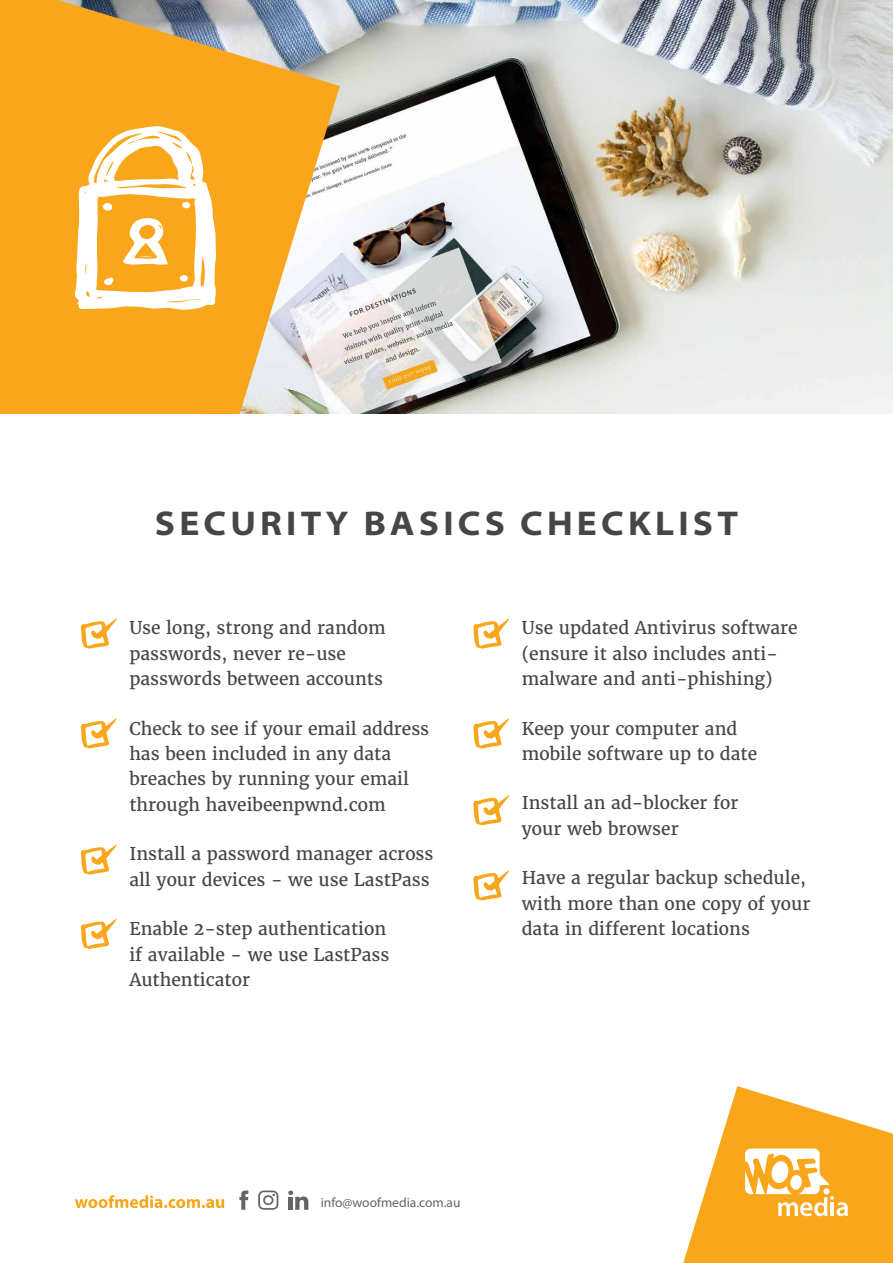
<style>
.page{position:relative;width:893px;height:1263px;background:#fff}
.page>*{position:absolute;margin:0;border:0;box-sizing:border-box;transform-origin:0 0}
.t1{font:700 semi-expanded 34.5px "Myriad Pro";letter-spacing:.12em;color:#474647}
.t2{font:17.55px/25.5px "Merriweather";color:#474647}
.t3{font:13.5px "Myriad Pro";color:#636466}
</style>
<div class="page">
<img style="left:340px;top:0;width:553px;height:414px">
<svg style="left:0;top:0;width:340px;height:414px;background:#edaf48"></svg>
<svg style="left:75px;top:126px;width:141px;height:184px"></svg>
<svg style="left:683px;top:1086px;width:210px;height:177px"></svg>
<svg style="left:81px;top:618px;width:36px;height:31px"></svg>
<svg style="left:81px;top:718px;width:36px;height:31px"></svg>
<svg style="left:81px;top:844px;width:36px;height:31px"></svg>
<svg style="left:81px;top:918px;width:36px;height:31px"></svg>
<svg style="left:473px;top:618px;width:37px;height:31px"></svg>
<svg style="left:473px;top:718px;width:37px;height:31px"></svg>
<svg style="left:473px;top:795px;width:37px;height:30px"></svg>
<svg style="left:473px;top:870px;width:37px;height:31px"></svg>
<svg style="left:75px;top:1195px;width:149px;height:13px"></svg>
<svg style="left:258px;top:1190px;width:20px;height:20px"></svg>
<svg style="left:288px;top:1190px;width:20px;height:20px"></svg>
<hr style="left:289px;top:1197px;width:4px;height:13px;background:#636466">
<svg style="left:239px;top:1190px;width:9px;height:20px"></svg>
<h1 class="t1" style="left:155px;top:503px;width:585px">SECURITY BASICS CHECKLIST</h1>
<p class="t2" style="left:129px;top:616px;width:258px">Use long, strong and random passwords, never re-use passwords between accounts</p>
<p class="t2" style="left:129px;top:717px;width:301px">Check to see if your email address has been included in any data breaches by running your email through haveibeenpwnd.com</p>
<p class="t2" style="left:129px;top:843px;width:306px">Install a password manager across all your devices - we use LastPass</p>
<p class="t2" style="left:129px;top:918px;width:262px">Enable 2-step authentication if available - we use LastPass<br>Authenticator</p>
<p class="t2" style="left:522px;top:616px;width:277px">Use updated Antivirus software (ensure it also includes anti&shy;malware and anti-phishing)</p>
<p class="t2" style="left:522px;top:717px;width:237px">Keep your computer and mobile software up to date</p>
<p class="t2" style="left:522px;top:792px;width:218px">Install an ad-blocker for your web browser</p>
<p class="t2" style="left:522px;top:867px;width:290px">Have a regular backup schedule, with more than one copy of your data in different locations</p>
<p class="t3" style="left:321px;top:1197px;width:141px">info@woofmedia.com.au</p>
</div>
